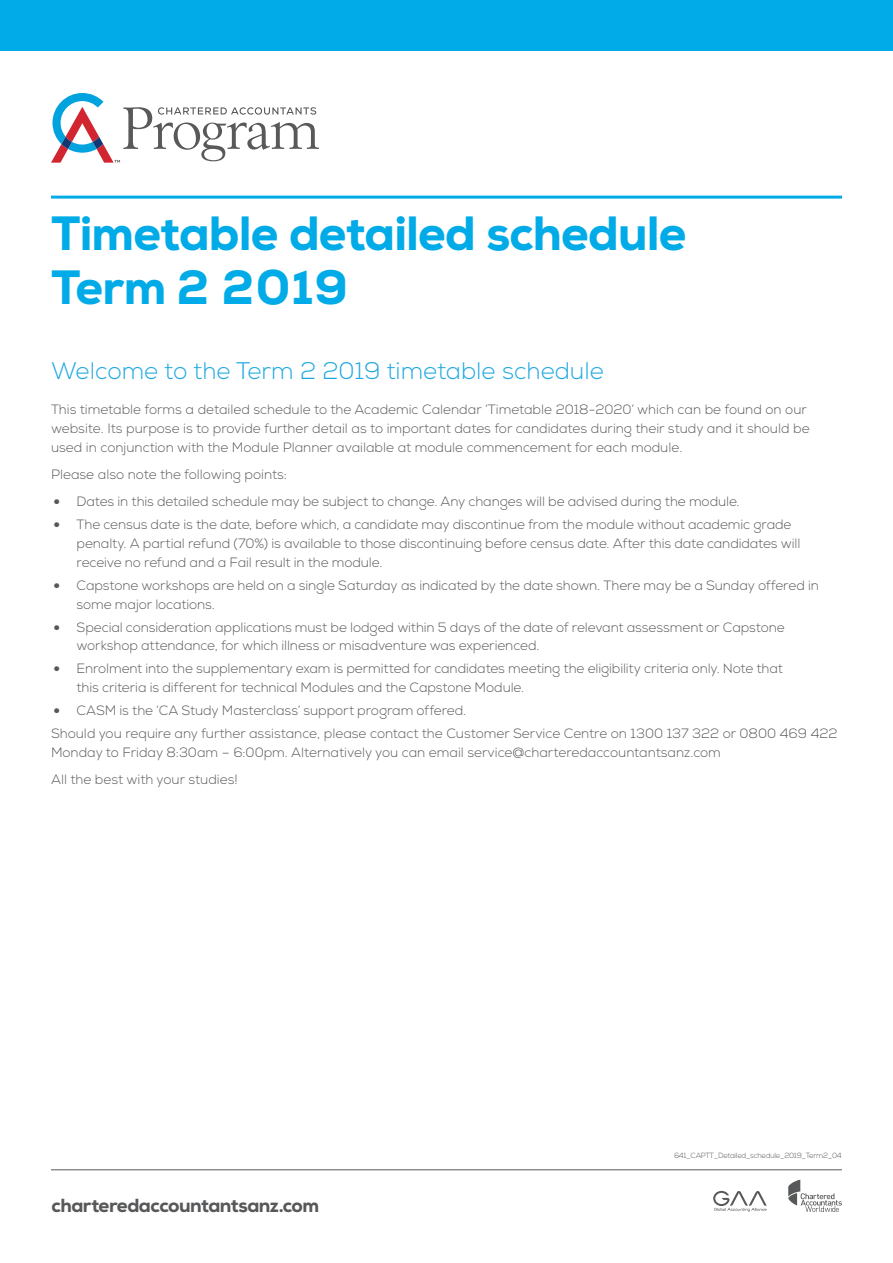
<style>
.page{position:relative;width:893px;height:1263px;background:#fff}
.page>*{position:absolute;margin:0;border:0;box-sizing:border-box;transform-origin:0 0}
._00a_Title{font:800 48px/54px "Nexa";letter-spacing:-.02em;color:#00abe7}
.Sub_header{font:300 24px "Nexa";color:#1ea8e0}
.t1{font:800 18.9px "Nexa";letter-spacing:-.03em;color:#57585a}
.Body{font:300 13.5px/18.8px "Nexa";letter-spacing:-.005em;color:#57585a}
.Body-2{font:300 7.5px "Nexa";letter-spacing:-.035em;color:#57585a}
.s1{font-family:"Verdana";font-weight:400}
</style>
<div class="page">
<svg style="left:713px;top:1191px;width:54px;height:20px"></svg>
<svg style="left:788px;top:1179px;width:54px;height:33px"></svg>
<hr style="left:51px;top:1169px;width:791px;height:1px;background:#57585a">
<div style="left:0;top:0;width:893px;height:51px;background:#00abe7"></div>
<svg style="left:51px;top:93px;width:268px;height:70px"></svg>
<hr style="left:51px;top:196px;width:791px;height:3px;background:#00abe7">
<p class="_00a_Title" style="left:51px;top:206px;width:637px">Timetable detailed schedule<br>Term 2 2019</p>
<p class="Sub_header" style="left:51px;top:356px;width:554px">Welcome to the Term 2 2019 timetable schedule</p>
<p class="Body" style="left:51px;top:401px;width:760px">This timetable forms a detailed schedule to the Academic Calendar ‘Timetable 2018-2020’ which can be found on our website. Its purpose is to provide further detail as to important dates for candidates during their study and it should be used in conjunction with the Module Planner available at module commencement for each module.</p>
<p class="Body" style="left:51px;top:465px;width:237px">Please also note the following points:</p>
<p class="Body" style="left:53px;top:493px;width:688px"><span class="s1">•</span> Dates in this detailed schedule may be subject to change. Any changes will be advised during the module.</p>
<p class="Body" style="left:77px;top:516px;width:725px;text-indent:-23px"><span class="s1">•</span> The census date is the date, before which, a candidate may discontinue from the module without academic grade penalty. A partial refund (70%) is available to those discontinuing before census date. After this date candidates will receive no refund and a Fail result in the module.</p>
<p class="Body" style="left:77px;top:576px;width:744px;text-indent:-23px"><span class="s1">•</span> Capstone workshops are held on a single Saturday as indicated by the date shown. There may be a Sunday offered in some major locations.</p>
<p class="Body" style="left:77px;top:618px;width:710px;text-indent:-23px"><span class="s1">•</span> Special consideration applications must be lodged within 5 days of the date of relevant assessment or Capstone workshop attendance, for which illness or misadventure was experienced.</p>
<p class="Body" style="left:77px;top:660px;width:708px;text-indent:-23px"><span class="s1">•</span> Enrolment into the supplementary exam is permitted for candidates meeting the eligibility criteria only. Note that this criteria is different for technical Modules and the Capstone Module.</p>
<p class="Body" style="left:53px;top:702px;width:415px"><span class="s1">•</span> CASM is the ‘CA Study Masterclass’ support program offered.</p>
<p class="Body" style="left:51px;top:725px;width:788px">Should you require any further assistance, please contact the Customer Service Centre on 1300 137 322 or 0800 469 422<br>Monday to Friday 8:30am – 6:00pm. Alternatively you can email service@charteredaccountantsanz.com</p>
<p class="Body" style="left:51px;top:771px;width:188px">All the best with your studies!</p>
<h3 class="t1" style="left:51px;top:1193px;width:269px">charteredaccountantsanz.com</h3>
<p class="Body-2" style="left:674px;top:1150px;width:169px">641_CAP TT_Detailed_schedule_2019_Term 2_04</p>
</div>
